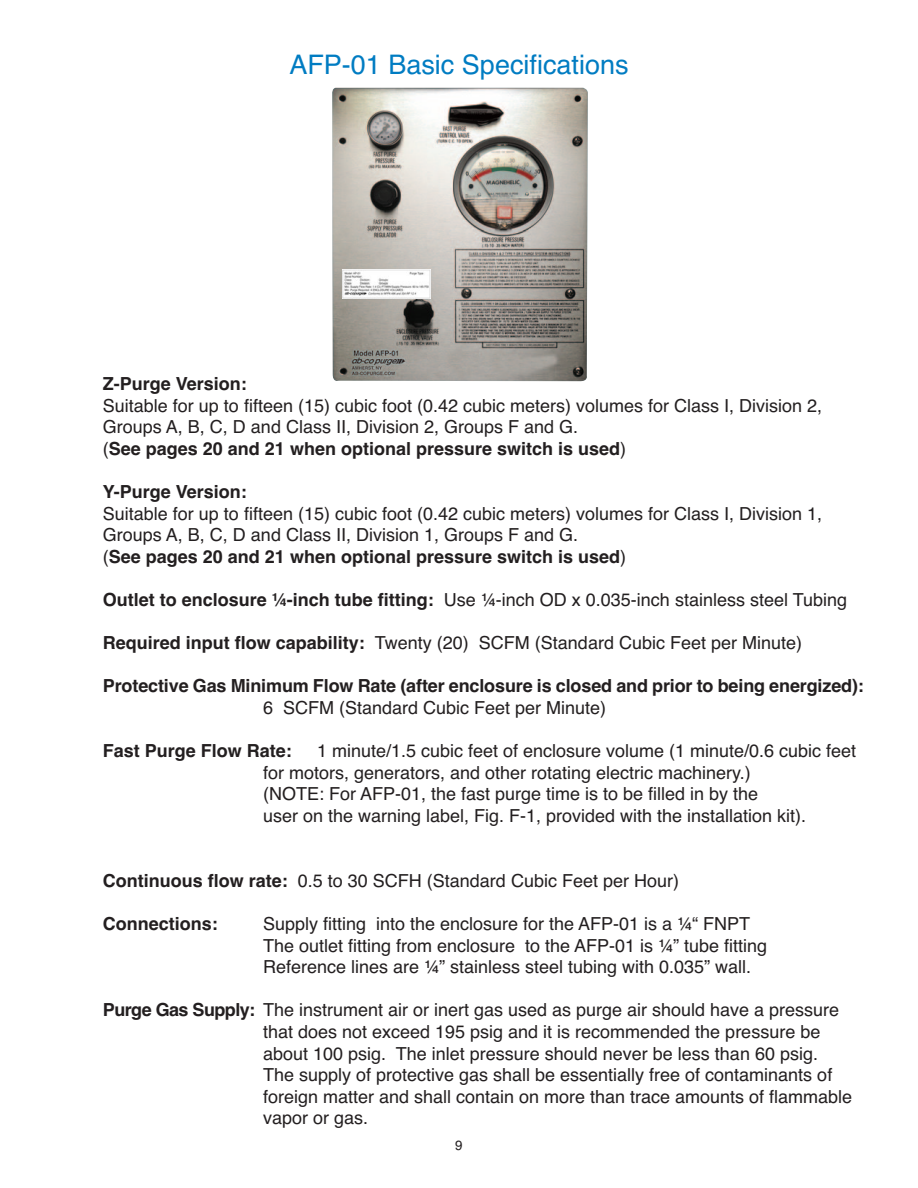
<style>
.page{position:relative;width:918px;height:1188px;background:#fff}
.page>*{position:absolute;margin:0;border:0;box-sizing:border-box;transform-origin:0 0}
.t1{font:27px "Helvetica";color:#007cc2}
.t2{font:18px "Helvetica";color:#231f20}
.t3{font:700 18px "Helvetica";color:#231f20}
.t4{font:13.5px "Helvetica";color:#231f20}
.s1{font-weight:400}
.s2{font-weight:700}
</style>
<div class="page">
<img style="left:332px;top:88px;width:256px;height:294px">
<img style="left:342px;top:270px;width:88px;height:29px">
<p class="t1" style="left:289px;top:55px;width:341px">AFP-01 Basic Specifications</p>
<p class="t3" style="left:103px;top:377px;width:146px">Z-Purge Version:</p>
<p class="t2" style="left:103px;top:399px;width:721px">Suitable for up to fifteen (15) cubic foot (0.42 cubic meters) volumes for Class I, Division 2,</p>
<p class="t2" style="left:103px;top:420px;width:477px">Groups A, B, C, D and Class II, Division 2, Groups F and G.</p>
<p class="t3" style="left:103px;top:442px;width:525px"><span class="s1">(</span>See pages 20 and 21 when optional pressure switch is used<span class="s1">)</span></p>
<p class="t3" style="left:103px;top:485px;width:146px">Y-Purge Version:</p>
<p class="t2" style="left:103px;top:507px;width:721px">Suitable for up to fifteen (15) cubic foot (0.42 cubic meters) volumes for Class I, Division 1,</p>
<p class="t2" style="left:103px;top:528px;width:477px">Groups A, B, C, D and Class II, Division 1, Groups F and G.</p>
<p class="t3" style="left:103px;top:550px;width:525px"><span class="s1">(</span>See pages 20 and 21 when optional pressure switch is used<span class="s1">)</span></p>
<p class="t2" style="left:103px;top:593px;width:746px"><span class="s2">Outlet to enclosure ¼-inch tube fitting:</span> Use ¼-inch OD x 0.035-inch stainless steel Tubing</p>
<p class="t2" style="left:103px;top:636px;width:701px"><span class="s2">Required input flow capability:</span> Twenty (20) SCFM (Standard Cubic Feet per Minute)</p>
<p class="t3" style="left:103px;top:680px;width:763px">Protective Gas Minimum Flow Rate (after enclosure is closed and prior to being energized):</p>
<p class="t2" style="left:263px;top:701px;width:345px">6 SCFM (Standard Cubic Feet per Minute)</p>
<p class="t3" style="left:103px;top:744px;width:191px">Fast Purge Flow Rate:</p>
<p class="t2" style="left:317px;top:744px;width:541px">1 minute/1.5 cubic feet of enclosure volume (1 minute/0.6 cubic feet</p>
<p class="t2" style="left:263px;top:766px;width:489px">for motors, generators, and other rotating electric machinery.)</p>
<p class="t2" style="left:263px;top:788px;width:497px">(NOTE: For AFP-01, the fast purge time is to be filled in by the</p>
<p class="t2" style="left:263px;top:809px;width:545px">user on the warning label, Fig. F-1, provided with the installation kit).</p>
<p class="t2" style="left:103px;top:874px;width:578px"><span class="s2">Continuous flow rate:</span> 0.5 to 30 SCFH (Standard Cubic Feet per Hour)</p>
<p class="t3" style="left:103px;top:917px;width:117px">Connections:</p>
<p class="t2" style="left:263px;top:917px;width:489px">Supply fitting into the enclosure for the AFP-01 is a ¼“ FNPT</p>
<p class="t2" style="left:263px;top:939px;width:506px">The outlet fitting from enclosure to the AFP-01 is ¼” tube fitting</p>
<p class="t2" style="left:263px;top:960px;width:490px">Reference lines are ¼” stainless steel tubing with 0.035” wall.</p>
<p class="t2" style="left:103px;top:1004px;width:738px"><span class="s2">Purge Gas Supply:</span> The instrument air or inert gas used as purge air should have a pressure</p>
<p class="t2" style="left:263px;top:1025px;width:559px">that does not exceed 195 psig and it is recommended the pressure be</p>
<p class="t2" style="left:263px;top:1047px;width:556px">about 100 psig. The inlet pressure should never be less than 60 psig.</p>
<p class="t2" style="left:263px;top:1068px;width:571px">The supply of protective gas shall be essentially free of contaminants of</p>
<p class="t2" style="left:263px;top:1090px;width:591px">foreign matter and shall contain on more than trace amounts of flammable</p>
<p class="t2" style="left:263px;top:1112px;width:107px">vapor or gas.</p>
<p class="t4" style="left:455px;top:1140px;width:9px">9</p>
</div>
